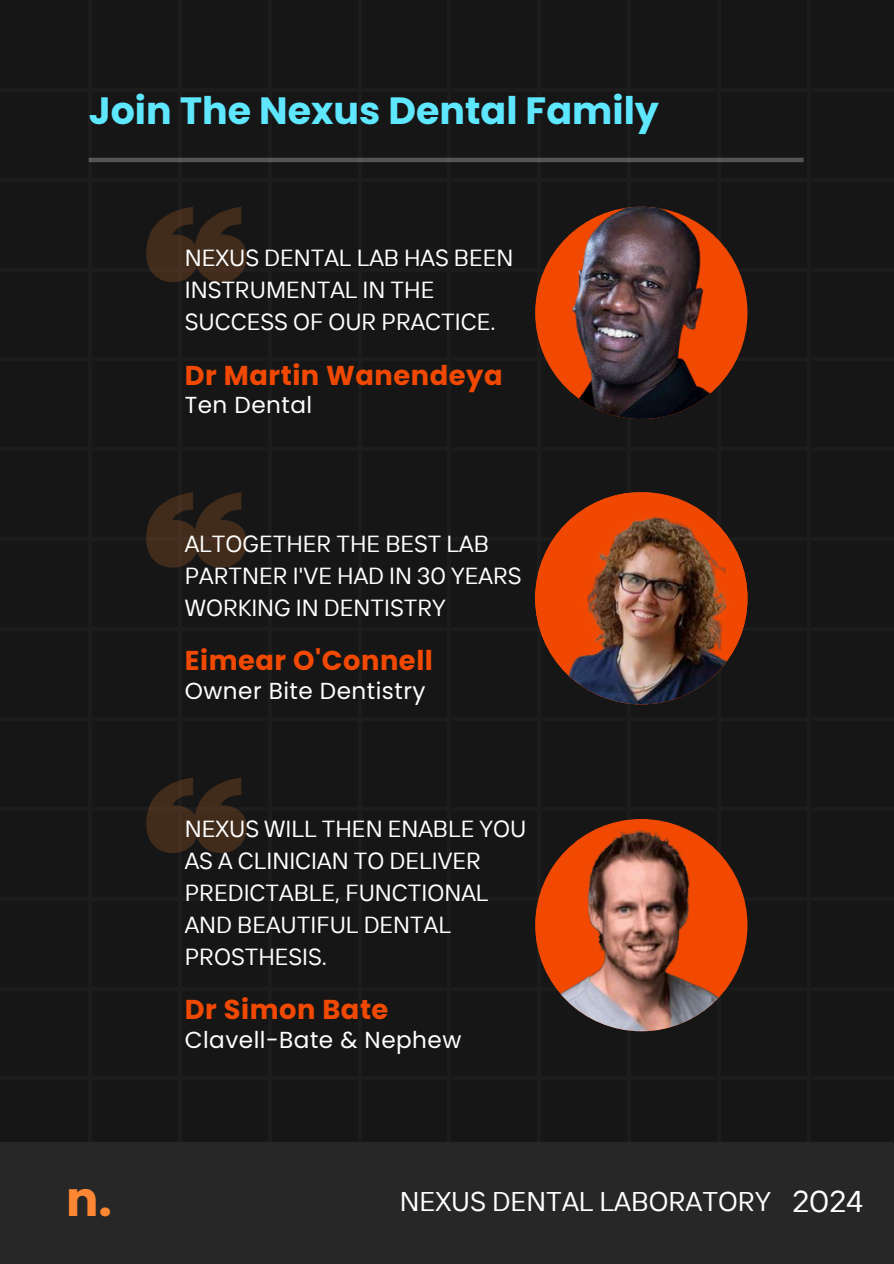
<style>
.page{position:relative;width:894px;height:1264px;background:#fff}
.page>*{position:absolute;margin:0;border:0;box-sizing:border-box;transform-origin:0 0}
.t1{font:700 48px "Poppins";color:#ff8632}
.t2{font:700 37.95px "Poppins";color:#5ee7ff}
.t3{font:700 27.3px "Poppins";letter-spacing:.02em;color:#f14902}
.t4{font:27px "TT Interphases";color:#fff}
.t5{font:23.25px/32px "TT Interphases";color:#fff}
.t6{font:23.1px "Poppins";letter-spacing:.02em;color:#fff}
.s1{font-size:30px}
</style>
<div class="page">
<div style="left:0;top:0;width:893px;height:1263px;background:#161616"></div>
<hr style="left:88px;top:0;width:3px;height:1168px;background:#2e2e2e">
<hr style="left:178px;top:0;width:3px;height:1168px;background:#2e2e2e">
<hr style="left:268px;top:0;width:3px;height:1168px;background:#2e2e2e">
<hr style="left:358px;top:0;width:3px;height:1168px;background:#2e2e2e">
<hr style="left:447px;top:0;width:4px;height:1168px;background:#1c1c1c">
<hr style="left:537px;top:0;width:4px;height:1168px;background:#1c1c1c">
<hr style="left:627px;top:0;width:3px;height:1168px;background:#2e2e2e">
<hr style="left:717px;top:0;width:3px;height:1168px;background:#2e2e2e">
<hr style="left:807px;top:0;width:3px;height:1168px;background:#2e2e2e">
<hr style="left:0;top:1076px;width:893px;height:3px;background:#2e2e2e">
<hr style="left:0;top:986px;width:893px;height:4px;background:#1c1c1c">
<hr style="left:0;top:897px;width:893px;height:3px;background:#2e2e2e">
<hr style="left:0;top:807px;width:893px;height:3px;background:#2e2e2e">
<hr style="left:0;top:717px;width:893px;height:3px;background:#2e2e2e">
<hr style="left:0;top:627px;width:893px;height:3px;background:#2e2e2e">
<hr style="left:0;top:537px;width:893px;height:4px;background:#1c1c1c">
<hr style="left:0;top:447px;width:893px;height:4px;background:#1c1c1c">
<hr style="left:0;top:358px;width:893px;height:3px;background:#2e2e2e">
<hr style="left:0;top:268px;width:893px;height:3px;background:#2e2e2e">
<hr style="left:0;top:178px;width:893px;height:3px;background:#2e2e2e">
<hr style="left:0;top:88px;width:893px;height:3px;background:#2e2e2e">
<hr style="left:89px;top:158px;width:714px;height:4px;background:#545454">
<img style="left:535px;top:207px;width:212px;height:212px;border-radius:50%">
<svg style="left:146px;top:207px;width:100px;height:75px"></svg>
<svg style="left:146px;top:492px;width:100px;height:75px"></svg>
<svg style="left:146px;top:777px;width:100px;height:76px"></svg>
<img style="left:535px;top:819px;width:212px;height:212px;border-radius:50%">
<img style="left:535px;top:492px;width:212px;height:212px;border-radius:50%">
<div style="left:0;top:1142px;width:893px;height:118px;background:#272727"></div>
<h2 class="t2" style="left:89px;top:89px;width:571px">Join The Nexus Dental Family</h2>
<p class="t5" style="left:185px;top:242px;width:330px">NEXUS DENTAL LAB HAS BEEN<br>INSTRUMENTAL IN THE<br>SUCCESS OF OUR PRACTICE.</p>
<p class="t3" style="left:185px;top:359px;width:319px">Dr Martin Wanendeya</p>
<p class="t6" style="left:185px;top:391px;width:129px">Ten Dental</p>
<p class="t5" style="left:185px;top:527px;width:338px">ALTOGETHER THE BEST LAB<br>PARTNER I'VE HAD IN 30 YEARS<br>WORKING IN DENTISTRY</p>
<p class="t3" style="left:185px;top:644px;width:249px">Eimear O'Connell</p>
<p class="t6" style="left:185px;top:677px;width:242px">Owner Bite Dentistry</p>
<p class="t5" style="left:185px;top:812px;width:343px">NEXUS WILL THEN ENABLE YOU<br>AS A CLINICIAN TO DELIVER<br>PREDICTABLE, FUNCTIONAL<br>AND BEAUTIFUL DENTAL<br>PROSTHESIS.</p>
<p class="t3" style="left:185px;top:993px;width:205px">Dr Simon Bate</p>
<p class="t6" style="left:185px;top:1026px;width:278px">Clavell-Bate &amp; Nephew</p>
<h1 class="t1" style="left:66px;top:1172px;width:47px">n.</h1>
<p class="t4" style="left:399px;top:1184px;width:464px">NEXUS DENTAL LABORATORY <span class="s1">2024</span></p>
<p class="t4" style="left:517px;top:1188px;width:347px">DR. NIGEL SUGGETT <span class="s1">2024</span></p>
</div>
